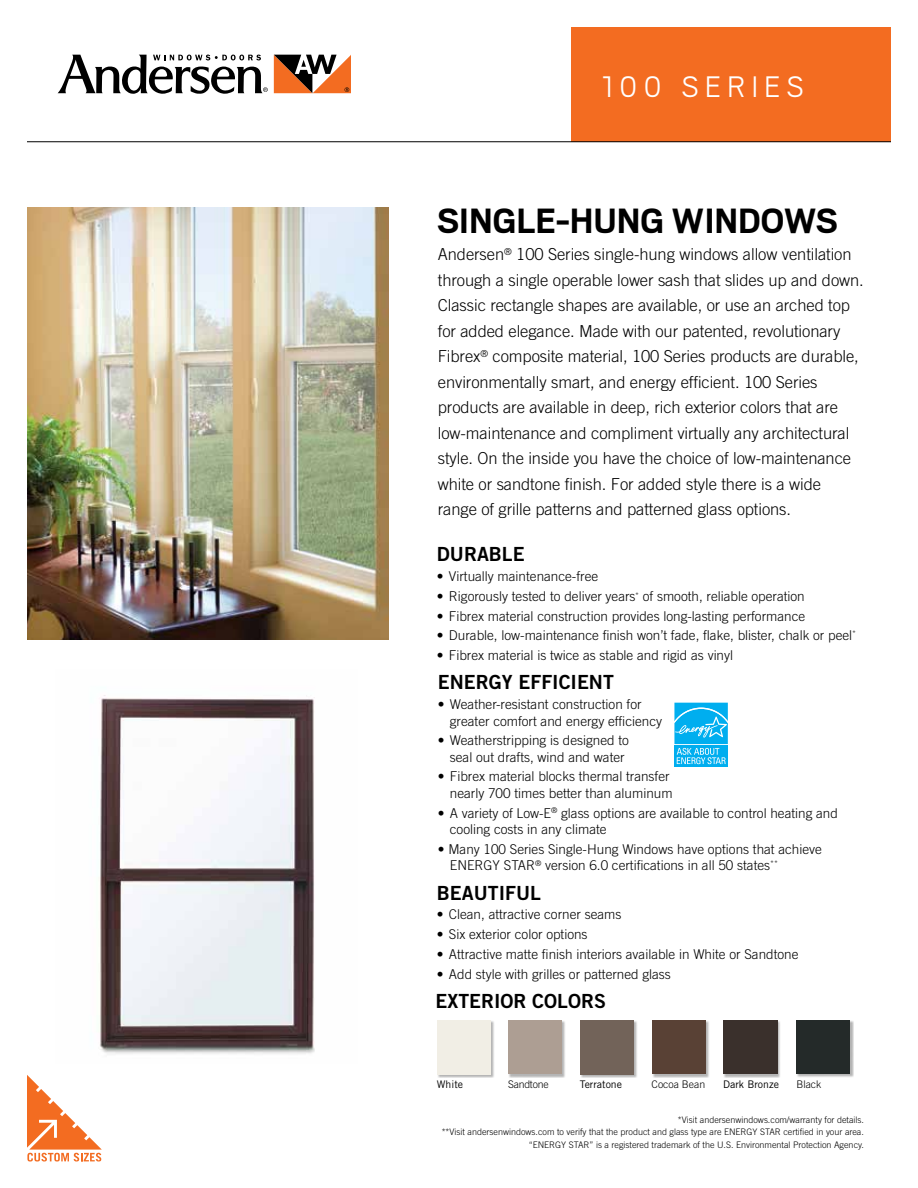
<style>
.page{position:relative;width:918px;height:1188px;background:#fff}
.page>*{position:absolute;margin:0;border:0;box-sizing:border-box;transform-origin:0 0}
.t1{font:700 39px "Scout";color:#000}
.t2{font:300 33px "Scout";letter-spacing:.18em;color:#fff}
.t3{font:19.5px "Trade Gothic LT Std Bd 2";color:#000}
.t4{font:300 16.5px/25.5px "Trade Gothic LT Std";letter-spacing:-.005em;color:#000}
.t5{font:300 13.5px/16.5px "Trade Gothic LT Std";color:#000}
.t6{font:10.5px "Trade Gothic LT Std";color:#000}
.t7{font:300 10.5px "Trade Gothic LT Std";color:#000}
.t8{font:300 10.5px "Trade Gothic LT Std";letter-spacing:-.02em;color:#000}
.t9{font:300 9px/12.6px "Trade Gothic LT Std";color:#000;text-align:right}
</style>
<div class="page">
<div style="left:572px;top:27px;width:319px;height:115px;background:#f36c21"></div>
<hr style="left:27px;top:141px;width:864px;height:1px;background:#000">
<img style="left:100px;top:695px;width:215px;height:359px">
<svg style="left:57px;top:55px;width:211px;height:39px"></svg>
<svg style="left:274px;top:55px;width:77px;height:38px"></svg>
<img style="left:27px;top:207px;width:362px;height:432px">
<svg style="left:674px;top:702px;width:54px;height:65px"></svg>
<svg style="left:27px;top:1075px;width:75px;height:87px"></svg>
<div style="left:723px;top:1020px;width:58px;height:58px;background:#000;opacity:.3"></div>
<div style="left:723px;top:1020px;width:54px;height:54px;background:#3a302c"></div>
<div style="left:437px;top:1020px;width:58px;height:58px;background:#000;opacity:.3"></div>
<div style="left:437px;top:1020px;width:54px;height:54px;background:#f1eee5"></div>
<div style="left:508px;top:1020px;width:58px;height:58px;background:#000;opacity:.3"></div>
<div style="left:508px;top:1020px;width:54px;height:54px;background:#ad9e93"></div>
<div style="left:580px;top:1020px;width:57px;height:58px;background:#000;opacity:.3"></div>
<div style="left:580px;top:1020px;width:54px;height:54px;background:#726359"></div>
<div style="left:652px;top:1020px;width:57px;height:58px;background:#000;opacity:.3"></div>
<div style="left:652px;top:1020px;width:54px;height:54px;background:#594135"></div>
<div style="left:796px;top:1020px;width:58px;height:58px;background:#000;opacity:.3"></div>
<div style="left:796px;top:1020px;width:54px;height:54px;background:#242a29"></div>
<h2 class="t2" style="left:602px;top:65px;width:204px">100 SERIES</h2>
<h1 class="t1" style="left:437px;top:195px;width:402px">SINGLE-HUNG WINDOWS</h1>
<p class="t4" style="left:438px;top:241px;width:427px">Andersen<sup>®</sup> 100 Series single-hung windows allow ventilation through a single operable lower sash that slides up and down.<br>Classic rectangle shapes are available, or use an arched top for added elegance. Made with our patented, revolutionary Fibrex<sup>®</sup> composite material, 100 Series products are durable, environmentally smart, and energy efficient. 100 Series products are available in deep, rich exterior colors that are low-maintenance and compliment virtually any architectural style. On the inside you have the choice of low-maintenance white or sandtone finish. For added style there is a wide range of grille patterns and patterned glass options.</p>
<h3 class="t3" style="left:437px;top:542px;width:89px">DURABLE</h3>
<p class="t5" style="left:437px;top:568px;width:163px">• Virtually maintenance-free</p>
<p class="t5" style="left:437px;top:588px;width:369px">• Rigorously tested to deliver years<sup>*</sup> of smooth, reliable operation</p>
<p class="t5" style="left:437px;top:607px;width:370px">• Fibrex material construction provides long-lasting performance</p>
<p class="t5" style="left:437px;top:627px;width:421px">• Durable, low-maintenance finish won’t fade, flake, blister, chalk or peel<sup>*</sup></p>
<p class="t5" style="left:437px;top:647px;width:298px">• Fibrex material is twice as stable and rigid as vinyl</p>
<h3 class="t3" style="left:438px;top:670px;width:178px">ENERGY EFFICIENT</h3>
<p class="t5" style="left:450px;top:696px;width:214px;text-indent:-12px">• Weather-resistant construction for greater comfort and energy efficiency</p>
<p class="t5" style="left:438px;top:732px;width:193px;text-align:center">• Weatherstripping is designed to seal out drafts, wind and water</p>
<p class="t5" style="left:438px;top:768px;width:236px;text-align:right">• Fibrex material blocks thermal transfer nearly 700 times better than aluminum</p>
<p class="t5" style="left:450px;top:805px;width:390px;text-indent:-12px">• A variety of Low-E<sup>®</sup> glass options are available to control heating and cooling costs in any climate</p>
<p class="t5" style="left:450px;top:841px;width:374px;text-indent:-12px">• Many 100 Series Single-Hung Windows have options that achieve<br>ENERGY STAR<sup>®</sup> version 6.0 certifications in all 50 states<sup>**</sup></p>
<h3 class="t3" style="left:437px;top:880px;width:106px">BEAUTIFUL</h3>
<p class="t5" style="left:437px;top:906px;width:186px">• Clean, attractive corner seams</p>
<p class="t5" style="left:437px;top:926px;width:152px">• Six exterior color options</p>
<p class="t5" style="left:437px;top:946px;width:363px">• Attractive matte finish interiors available in White or Sandtone</p>
<p class="t5" style="left:437px;top:965px;width:236px">• Add style with grilles or patterned glass</p>
<h3 class="t3" style="left:436px;top:989px;width:172px">EXTERIOR COLORS</h3>
<p class="t6" style="left:437px;top:1078px;width:28px">White</p>
<p class="t8" style="left:508px;top:1078px;width:42px">Sandtone</p>
<p class="t6" style="left:580px;top:1078px;width:44px">Terratone</p>
<p class="t7" style="left:652px;top:1078px;width:55px">Cocoa Bean</p>
<p class="t6" style="left:723px;top:1078px;width:57px">Dark Bronze</p>
<p class="t7" style="left:796px;top:1078px;width:27px">Black</p>
<p class="t9" style="left:441px;top:1113px;width:424px">*Visit andersenwindows.com/warranty for details.<br>**Visit andersenwindows.com to verify that the product and glass type are ENERGY STAR certified in your area. “ENERGY STAR” is a registered trademark of the U.S. Environmental Protection Agency.</p>
</div>
